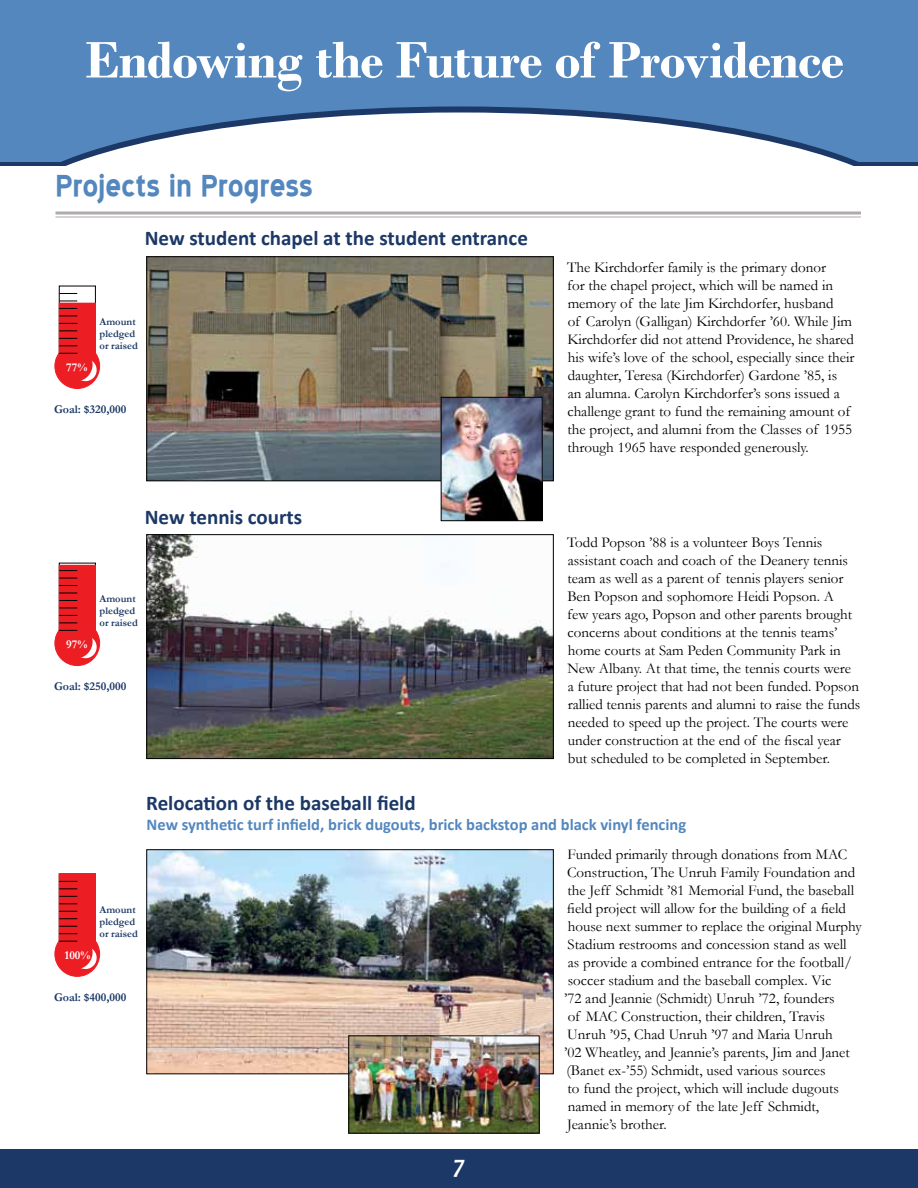
<style>
.page{position:relative;width:918px;height:1188px;background:#fff}
.page>*{position:absolute;margin:0;border:0;box-sizing:border-box;transform-origin:0 0}
.t1{font:700 54px "Bodoni";letter-spacing:-.02em;color:#fff}
.t2{font:700 37.5px "Blue Highway";letter-spacing:-.005em;color:#5387be}
.t3{font:italic 700 25.5px "Candara";color:#fff}
.t4{font:700 21px "Calibri";color:#1c3866}
.t5{font:700 16.5px "Calibri";color:#5387be}
.t6{font:15px/18px "Garamond";color:#000}
.t7{font:700 12px "Garamond";color:#1c3866}
.t8{font:700 12px "Garamond";color:#fff}
.t9{font:700 10.5px/12px "Garamond";color:#1c3866}
</style>
<div class="page">
<div style="left:0;top:0;width:918px;height:162px;background:#5387be"></div>
<div style="left:0;top:1149px;width:918px;height:39px;background:#1c3866"></div>
<svg style="left:318px;top:106px;width:283px;height:6px;fill:#1c3866"></svg>
<svg style="left:0;top:112px;width:918px;height:221px;fill:#fff"></svg>
<div style="left:0;top:167px;width:918px;height:103px;background:#fff"></div>
<hr style="left:56px;top:216px;width:805px;height:2px;background:#afabab">
<hr style="left:56px;top:212px;width:805px;height:2px;background:#afabab">
<img style="left:149px;top:536px;width:403px;height:221px">
<div style="left:147px;top:534px;width:407px;height:225px;border:1px solid #000"></div>
<img style="left:149px;top:259px;width:403px;height:220px">
<div style="left:147px;top:257px;width:407px;height:224px;border:1px solid #000"></div>
<img style="left:149px;top:852px;width:403px;height:220px">
<img style="left:443px;top:399px;width:97px;height:120px">
<div style="left:441px;top:397px;width:101px;height:124px;border:1px solid #000"></div>
<img style="left:351px;top:1038px;width:186px;height:93px">
<div style="left:59px;top:286px;width:36px;height:68px;background:#fff"></div>
<div style="left:59px;top:303px;width:36px;height:51px;background:#ed1d24"></div>
<div style="left:59px;top:303px;width:37px;height:51px;border:1px solid #ed1d24"></div>
<div style="left:55px;top:344px;width:45px;height:44px;background:#ed1d24;border-radius:50%"></div>
<div style="left:55px;top:344px;width:45px;height:45px;border:1px solid #ed1d24;border-radius:50%"></div>
<svg style="left:59px;top:316px;width:18px;height:1px"></svg>
<svg style="left:59px;top:308px;width:18px;height:1px"></svg>
<svg style="left:59px;top:301px;width:18px;height:1px"></svg>
<svg style="left:59px;top:293px;width:18px;height:1px"></svg>
<svg style="left:59px;top:338px;width:18px;height:1px"></svg>
<svg style="left:59px;top:331px;width:18px;height:1px"></svg>
<svg style="left:59px;top:323px;width:18px;height:1px"></svg>
<svg style="left:59px;top:346px;width:39px;height:37px"></svg>
<div style="left:59px;top:565px;width:36px;height:66px;background:#ed1d24"></div>
<div style="left:59px;top:565px;width:37px;height:66px;border:1px solid #ed1d24"></div>
<div style="left:55px;top:621px;width:45px;height:45px;background:#ed1d24;border-radius:50%"></div>
<div style="left:55px;top:621px;width:45px;height:45px;border:1px solid #ed1d24;border-radius:50%"></div>
<svg style="left:59px;top:593px;width:18px;height:1px"></svg>
<svg style="left:59px;top:585px;width:18px;height:1px"></svg>
<svg style="left:59px;top:578px;width:18px;height:1px"></svg>
<svg style="left:59px;top:570px;width:18px;height:1px"></svg>
<svg style="left:59px;top:615px;width:18px;height:1px"></svg>
<svg style="left:59px;top:608px;width:18px;height:1px"></svg>
<svg style="left:59px;top:600px;width:18px;height:1px"></svg>
<svg style="left:59px;top:623px;width:39px;height:37px"></svg>
<div style="left:59px;top:874px;width:36px;height:68px;background:#ed1d24"></div>
<div style="left:59px;top:874px;width:37px;height:68px;border:1px solid #ed1d24"></div>
<div style="left:55px;top:932px;width:45px;height:44px;background:#ed1d24;border-radius:50%"></div>
<div style="left:55px;top:931px;width:45px;height:46px;border:1px solid #ed1d24;border-radius:50%"></div>
<svg style="left:59px;top:903px;width:18px;height:1px"></svg>
<svg style="left:59px;top:896px;width:18px;height:1px"></svg>
<svg style="left:59px;top:889px;width:18px;height:1px"></svg>
<svg style="left:59px;top:881px;width:18px;height:1px"></svg>
<svg style="left:59px;top:926px;width:18px;height:1px"></svg>
<svg style="left:59px;top:918px;width:18px;height:1px"></svg>
<svg style="left:59px;top:911px;width:18px;height:1px"></svg>
<svg style="left:59px;top:933px;width:18px;height:1px"></svg>
<svg style="left:59px;top:940px;width:39px;height:31px"></svg>
<h1 class="t1" style="left:85px;top:28px;width:760px">Endowing the Future of Providence</h1>
<h2 class="t2" style="left:56px;top:169px;width:259px">Projects in Progress</h2>
<h3 class="t4" style="left:145px;top:225px;width:385px">New student chapel at the student entrance</h3>
<p class="t8" style="left:66px;top:359px;width:23px">77%</p>
<p class="t9" style="left:100px;top:316px;width:40px">Amount pledged or raised</p>
<p class="t7" style="left:54px;top:401px;width:74px">Goal: $320,000</p>
<p class="t6" style="left:567px;top:258px;width:289px">The Kirchdorfer family is the primary donor<br>for the chapel project, which will be named in memory of the late Jim Kirchdorfer, husband<br>of Carolyn (Galligan) Kirchdorfer ’60. While Jim Kirchdorfer did not attend Providence, he shared his wife’s love of the school, especially since their daughter, Teresa (Kirchdorfer) Gardone ’85, is<br>an alumna. Carolyn Kirchdorfer’s sons issued a challenge grant to fund the remaining amount of the project, and alumni from the Classes of 1955 through 1965 have responded generously.</p>
<h3 class="t4" style="left:145px;top:504px;width:159px">New tennis courts</h3>
<p class="t8" style="left:66px;top:636px;width:23px">97%</p>
<p class="t9" style="left:100px;top:593px;width:40px">Amount pledged or raised</p>
<p class="t7" style="left:54px;top:678px;width:74px">Goal: $250,000</p>
<p class="t6" style="left:567px;top:533px;width:295px">Todd Popson ’88 is a volunteer Boys Tennis assistant coach and coach of the Deanery tennis team as well as a parent of tennis players senior Ben Popson and sophomore Heidi Popson. A<br>few years ago, Popson and other parents brought concerns about conditions at the tennis teams’ home courts at Sam Peden Community Park in New Albany. At that time, the tennis courts were a future project that had not been funded. Popson rallied tennis parents and alumni to raise the funds needed to speed up the project. The courts were under construction at the end of the fiscal year but scheduled to be completed in September.</p>
<p class="t8" style="left:65px;top:947px;width:28px">100%</p>
<p class="t9" style="left:100px;top:903px;width:40px">Amount pledged or raised</p>
<p class="t7" style="left:54px;top:989px;width:74px">Goal: $400,000</p>
<h3 class="t4" style="left:146px;top:790px;width:271px">Relocation of the baseball field</h3>
<p class="t5" style="left:147px;top:814px;width:541px">New synthetic turf infield, brick dugouts, brick backstop and black vinyl fencing</p>
<p class="t6" style="left:564px;top:845px;width:299px">Funded primarily through donations from MAC Construction, The Unruh Family Foundation and the Jeff Schmidt ’81 Memorial Fund, the baseball field project will allow for the building of a field house next summer to replace the original Murphy Stadium restrooms and concession stand as well<br>as provide a combined entrance for the football/ soccer stadium and the baseball complex. Vic<br>’72 and Jeannie (Schmidt) Unruh ’72, founders<br>of MAC Construction, their children, Travis Unruh ’95, Chad Unruh ’97 and Maria Unruh<br>’02 Wheatley, and Jeannie’s parents, Jim and Janet (Banet ex-’55) Schmidt, used various sources<br>to fund the project, which will include dugouts named in memory of the late Jeff Schmidt, Jeannie’s brother.</p>
<h3 class="t3" style="left:453px;top:1149px;width:13px">7</h3>
</div>
